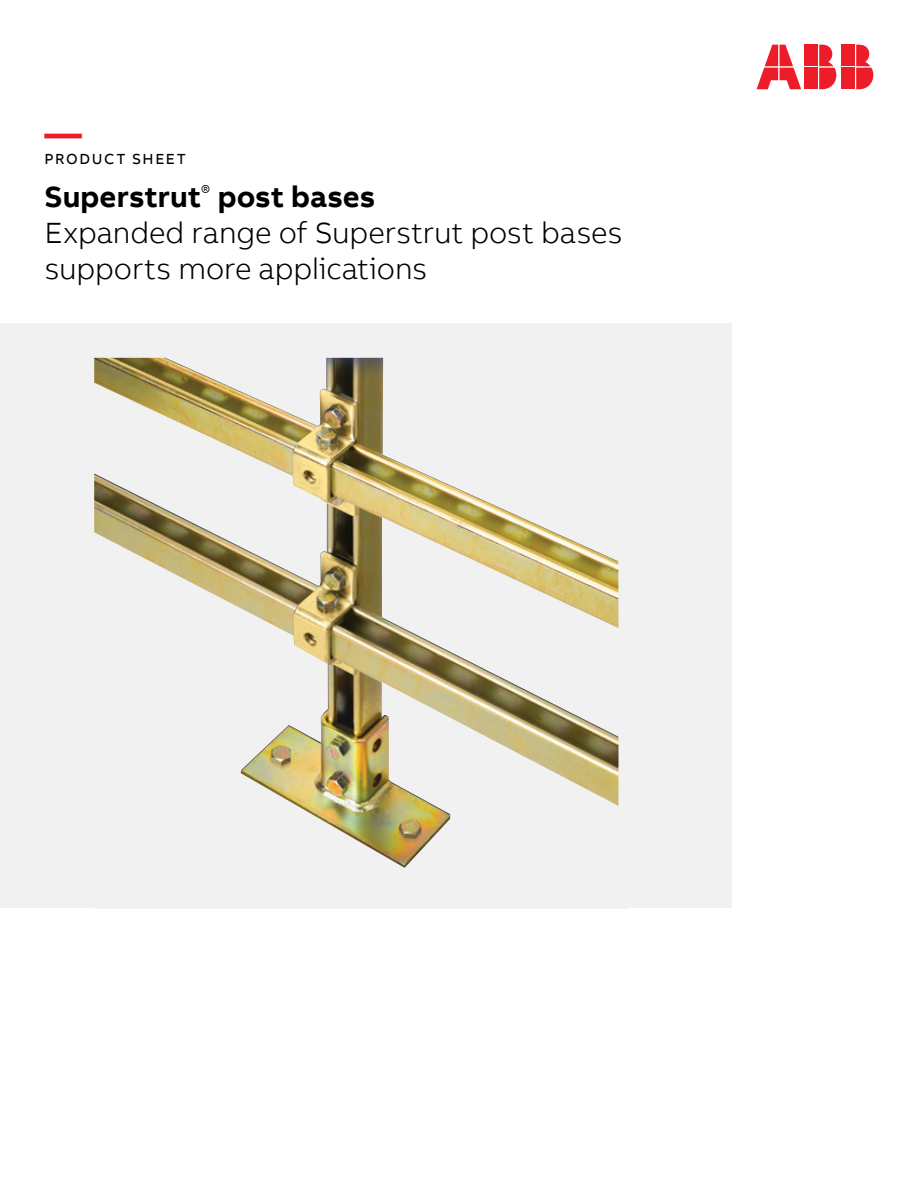
<style>
.page{position:relative;width:918px;height:1188px;background:#fff}
.page>*{position:absolute;margin:0;border:0;box-sizing:border-box;transform-origin:0 0}
.t1{font:700 37.5px "AB Bvoice";color:#ed1c29}
.t2{font:300 30px/36px "AB Bvoice";letter-spacing:-.005em;color:#000}
.t3{font:15px "AB Bvoice";letter-spacing:.11em;color:#000}
.s1{font-weight:700}
</style>
<div class="page">
<div style="left:842px;top:45px;width:13px;height:21px;background:#ed1c29"></div>
<div style="left:842px;top:68px;width:13px;height:21px;background:#ed1c29"></div>
<svg style="left:856px;top:45px;width:17px;height:44px"></svg>
<svg style="left:757px;top:45px;width:44px;height:44px"></svg>
<div style="left:805px;top:45px;width:13px;height:21px;background:#ed1c29"></div>
<div style="left:805px;top:68px;width:13px;height:21px;background:#ed1c29"></div>
<svg style="left:819px;top:45px;width:17px;height:44px"></svg>
<div style="left:0;top:323px;width:732px;height:585px;background:#f1f1f2"></div>
<div style="left:94px;top:358px;width:533px;height:551px;background:#f1f1f2"></div>
<img style="left:94px;top:358px;width:525px;height:510px">
<p class="t1" style="left:45px;top:109px;width:39px">—</p>
<p class="t3" style="left:45px;top:150px;width:143px">PRODUCT SHEET</p>
<p class="t2" style="left:45px;top:178px;width:580px"><span class="s1">Superstrut</span><sup>®</sup> <span class="s1">post bases<br></span>Expanded range of Superstrut post bases supports more applications</p>
</div>
